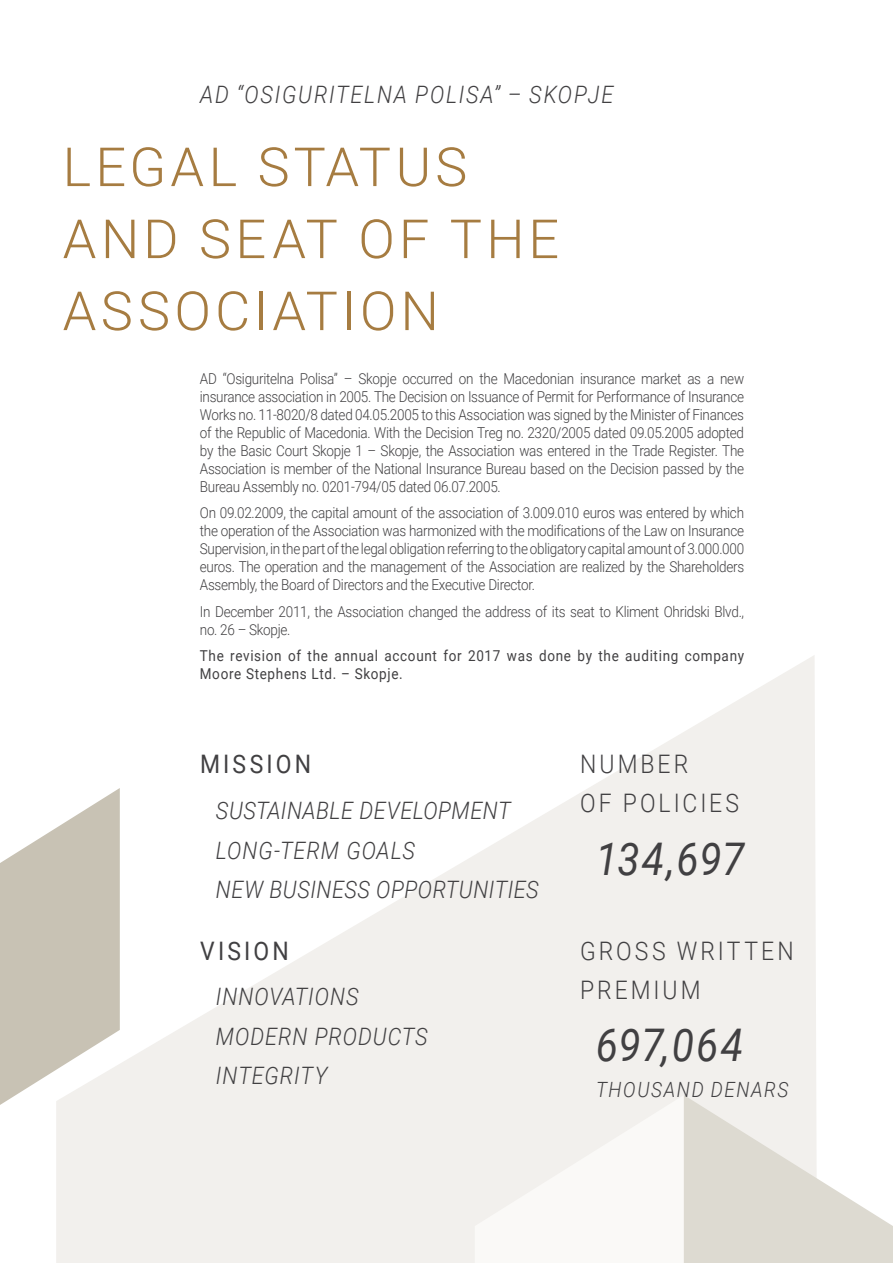
<style>
.page{position:relative;width:893px;height:1263px;background:#fff}
.page>*{position:absolute;margin:0;border:0;box-sizing:border-box;transform-origin:0 0}
.t1{font:300 54px/72px "Roboto";letter-spacing:.075em;color:#a67c41}
.t2{font:italic 45px "Roboto";letter-spacing:.015em;color:#414042;scale:.9 1}
.t3{font:300 25.5px "Roboto";letter-spacing:.13em;color:#414042;scale:.9 1}
.t4{font:25.5px "Roboto";letter-spacing:.135em;color:#414042;scale:.9 1}
.t5{font:italic 300 24px "Roboto";letter-spacing:.035em;color:#414042;scale:.9 1}
.t6{font:italic 300 24px "Roboto";letter-spacing:.08em;color:#414042;scale:.9 1}
.t7{font:italic 300 21px "Roboto";letter-spacing:.085em;color:#414042;scale:.9 1}
.body_text{font:300 15px/18px "Roboto";letter-spacing:-.02em;color:#414042;text-align:justify;scale:.9 1}
.body_text-2{font:15px/18px "Roboto";letter-spacing:.05em;color:#414042;scale:.9 1}
</style>
<div class="page">
<svg style="left:56px;top:656px;width:760px;height:607px;fill:#f2f0ed"></svg>
<svg style="left:0;top:788px;width:120px;height:317px"></svg>
<svg style="left:475px;top:1095px;width:418px;height:168px"></svg>
<p class="t6" style="left:200px;top:78px;width:461px">AD “OSIGURITELNA POLISA” – SKOPJE</p>
<p class="t1" style="left:63px;top:129px;width:498px">LEGAL STATUS<br>AND SEAT OF THE<br>ASSOCIATION</p>
<p class="body_text" style="left:200px;top:369px;width:606px">AD “Osiguritelna Polisa” – Skopje occurred on the Macedonian insurance market as a new insurance association in 2005. The Decision on Issuance of Permit for Performance of Insurance Works no. 11-8020/8 dated 04.05.2005 to this Association was signed by the Minister of Finances of the Republic of Macedonia. With the Decision Treg no. 2320/2005 dated 09.05.2005 adopted by the Basic Court Skopje 1 – Skopje, the Association was entered in the Trade Register. The Association is member of the National Insurance Bureau based on the Decision passed by the Bureau Assembly no. 0201-794/05 dated 06.07.2005.</p>
<p class="body_text" style="left:200px;top:503px;width:606px">On 09.02.2009, the capital amount of the association of 3.009.010 euros was entered by which the operation of the Association was harmonized with the modifications of the Law on Insurance Supervision, in the part of the legal obligation referring to the obligatory capital amount of 3.000.000 euros. The operation and the management of the Association are realized by the Shareholders Assembly, the Board of Directors and the Executive Director.</p>
<p class="body_text" style="left:200px;top:602px;width:606px">In December 2011, the Association changed the address of its seat to Kliment Ohridski Blvd.,</p>
<p class="body_text" style="left:200px;top:620px;width:102px">no. 26 – Skopje.</p>
<p class="body_text-2" style="left:200px;top:646px;width:606px">The revision of the annual account for 2017 was done by the auditing company<br>Moore Stephens Ltd. – Skopje.</p>
<p class="t4" style="left:200px;top:746px;width:125px">MISSION</p>
<p class="t5" style="left:216px;top:794px;width:329px">SUSTAINABLE DEVELOPMENT</p>
<p class="t5" style="left:216px;top:833px;width:223px">LONG-TERM GOALS</p>
<p class="t5" style="left:216px;top:872px;width:360px">NEW BUSINESS OPPORTUNITIES</p>
<p class="t4" style="left:200px;top:933px;width:100px">VISION</p>
<p class="t5" style="left:216px;top:980px;width:160px">INNOVATIONS</p>
<p class="t5" style="left:216px;top:1019px;width:237px">MODERN PRODUCTS</p>
<p class="t5" style="left:216px;top:1059px;width:126px">INTEGRITY</p>
<p class="t3" style="left:580px;top:746px;width:122px">NUMBER</p>
<p class="t3" style="left:580px;top:785px;width:178px">OF POLICIES</p>
<p class="t2" style="left:596px;top:827px;width:167px">134,697</p>
<p class="t3" style="left:580px;top:933px;width:239px">GROSS WRITTEN</p>
<p class="t3" style="left:580px;top:972px;width:135px">PREMIUM</p>
<p class="t2" style="left:596px;top:1014px;width:165px">697,064</p>
<p class="t7" style="left:596px;top:1075px;width:215px">THOUSAND DENARS</p>
</div>
